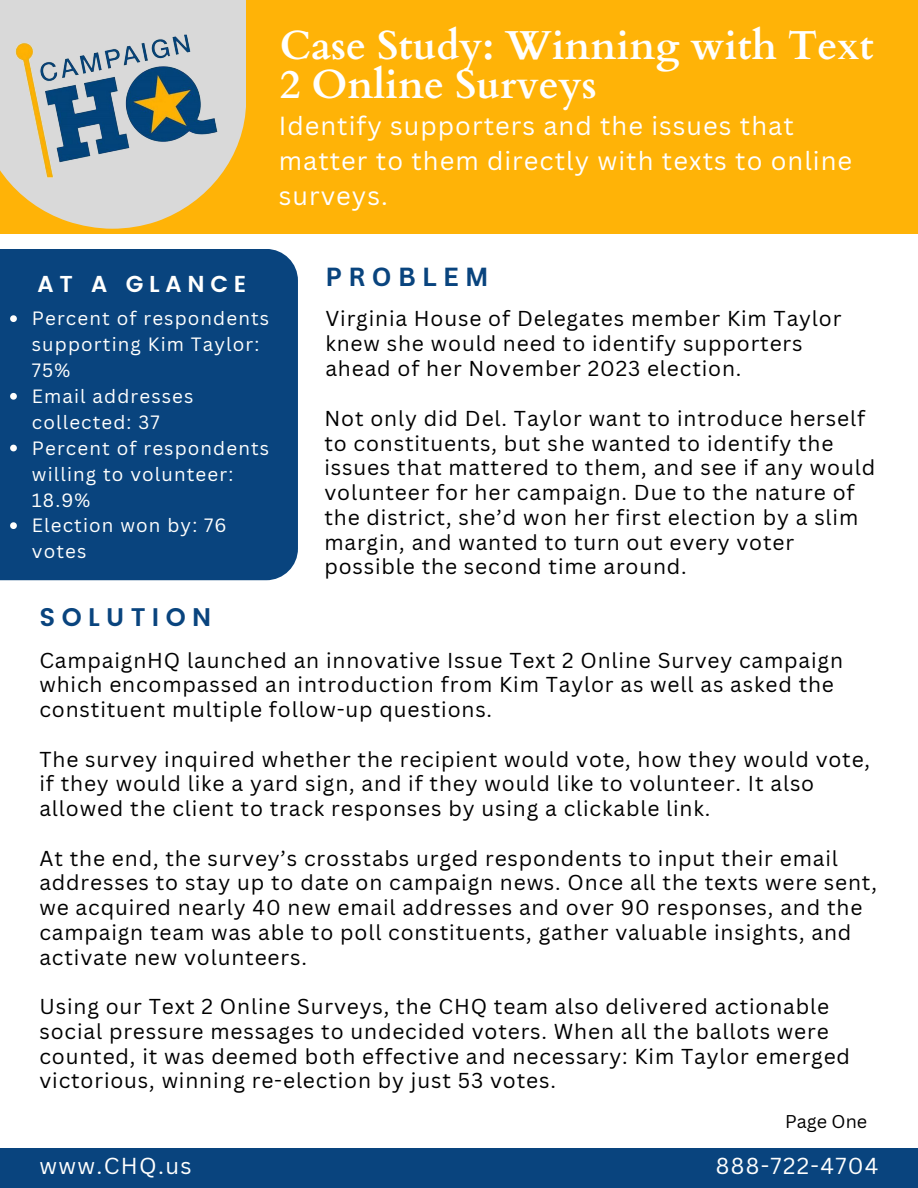
<style>
.page{position:relative;width:918px;height:1188px;background:#fff}
.page>*{position:absolute;margin:0;border:0;box-sizing:border-box;transform-origin:0 0}
.t1{font:700 40.5px/39.3px "Cardo";color:#fff}
.t2{font:25.5px/34.8px "Canva Sans";letter-spacing:.04em;color:#fff}
.t3{font:600 25.5px "Poppins";letter-spacing:.25em;color:#09447e}
.t4{font:700 25.5px "Canva Sans";letter-spacing:.25em;color:#09447e}
.t5{font:600 22.95px "Poppins";letter-spacing:.25em;color:#fffffe}
.t6{font:22.5px "Canva Sans";letter-spacing:.06em;color:#fffffe}
.t7{font:21px/24.8px "Canva Sans";letter-spacing:.04em;color:#000}
.t8{font:18.75px/25.8px "Canva Sans";letter-spacing:.06em;color:#fffffe}
.t9{font:18px "Canva Sans";color:#000}
</style>
<div class="page">
<div style="left:0;top:0;width:918px;height:233px;background:#ffb307"></div>
<div style="left:0;top:1148px;width:918px;height:40px;background:#09447e"></div>
<img style="left:0;top:0;width:292px;height:234px">
<div style="left:0;top:249px;width:298px;height:331px;background:#09447e"></div>
<svg style="left:10px;top:315px;width:7px;height:7px"></svg>
<svg style="left:10px;top:393px;width:7px;height:7px"></svg>
<svg style="left:10px;top:445px;width:7px;height:6px"></svg>
<svg style="left:10px;top:522px;width:7px;height:7px"></svg>
<h4 class="t1" style="left:280px;top:27px;width:596px">Case Study: Winning with Text<br>2 Online Surveys</h4>
<h4 class="t2" style="left:279px;top:108px;width:575px">Identify supporters and the issues that matter to them directly with texts to online surveys.</h4>
<h4 class="t5" style="left:37px;top:271px;width:211px">AT A GLANCE</h4>
<p class="t8" style="left:32px;top:305px;width:239px">Percent of respondents supporting Kim Taylor:<br>75%</p>
<p class="t8" style="left:32px;top:383px;width:163px">Email addresses collected: 37</p>
<h2 class="t8" style="left:32px;top:435px;width:239px">Percent of respondents willing to volunteer:<br>18.9%</h2>
<h4 class="t8" style="left:32px;top:512px;width:196px">Election won by: 76 votes</h4>
<p class="t4" style="left:325px;top:259px;width:165px">PROBLEM</p>
<h4 class="t7" style="left:325px;top:306px;width:518px">Virginia House of Delegates member Kim Taylor knew she would need to identify supporters ahead of her November 2023 election.</h4>
<h4 class="t7" style="left:324px;top:405px;width:552px">Not only did Del. Taylor want to introduce herself to constituents, but she wanted to identify the issues that mattered to them, and see if any would volunteer for her campaign. Due to the nature of the district, she’d won her first election by a slim margin, and wanted to turn out every voter possible the second time around.</h4>
<h1 class="t3" style="left:39px;top:602px;width:173px">SOLUTION</h1>
<h3 class="t7" style="left:39px;top:647px;width:805px">CampaignHQ launched an innovative Issue Text 2 Online Survey campaign which encompassed an introduction from Kim Taylor as well as asked the constituent multiple follow-up questions.</h3>
<h2 class="t7" style="left:39px;top:746px;width:832px">The survey inquired whether the recipient would vote, how they would vote, if they would like a yard sign, and if they would like to volunteer. It also allowed the client to track responses by using a clickable link.</h2>
<p class="t7" style="left:39px;top:845px;width:839px">At the end, the survey’s crosstabs urged respondents to input their email addresses to stay up to date on campaign news. Once all the texts were sent, we acquired nearly 40 new email addresses and over 90 responses, and the campaign team was able to poll constituents, gather valuable insights, and activate new volunteers.</p>
<p class="t7" style="left:39px;top:993px;width:812px">Using our Text 2 Online Surveys, the CHQ team also delivered actionable social pressure messages to undecided voters. When all the ballots were counted, it was deemed both effective and necessary: Kim Taylor emerged victorious, winning re-election by just 53 votes.</p>
<h4 class="t9" style="left:785px;top:1108px;width:83px">Page One</h4>
<h2 class="t6" style="left:39px;top:1150px;width:154px">www.CHQ.us</h2>
<h4 class="t6" style="left:716px;top:1150px;width:164px">888-722-4704</h4>
</div>
